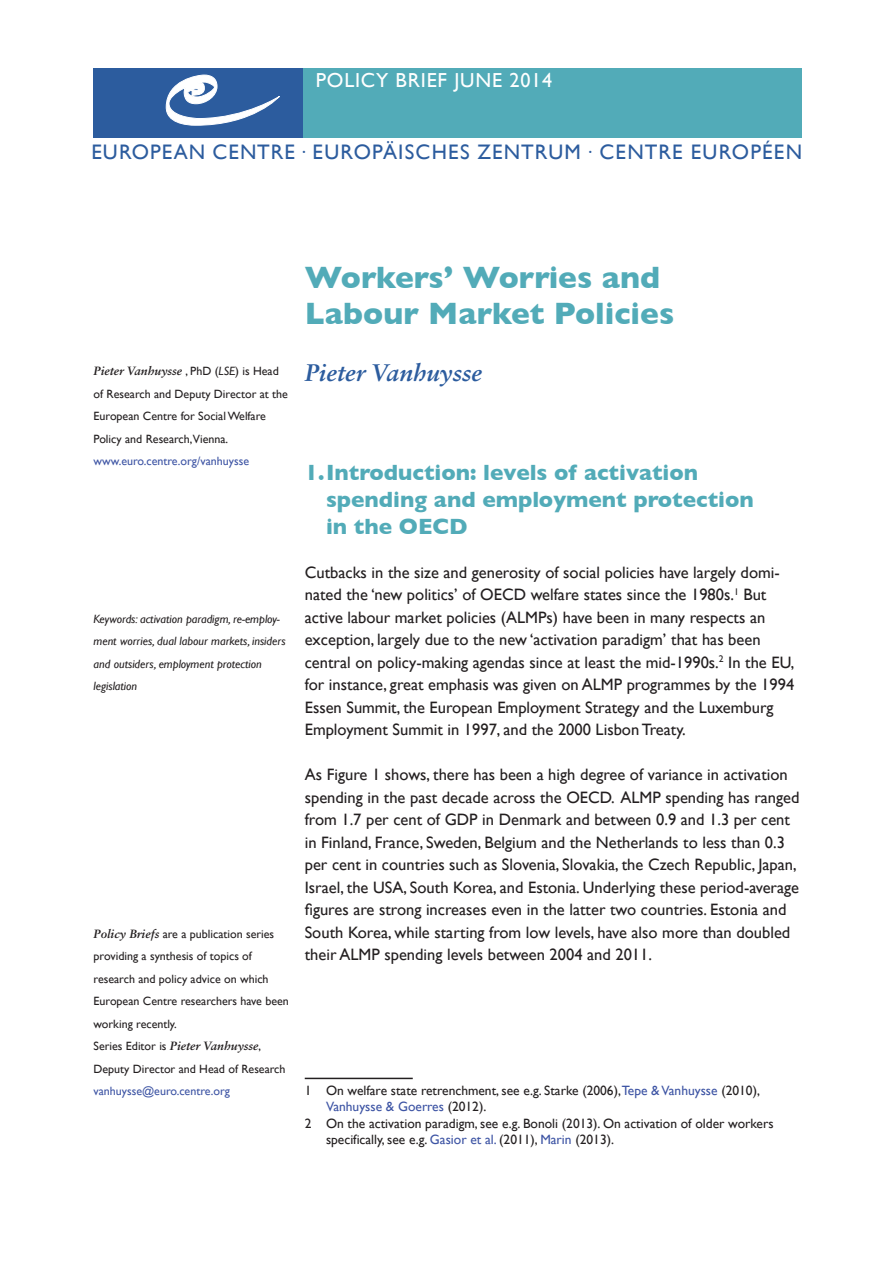
<style>
.page{position:relative;width:893px;height:1263px;background:#fff}
.page>*{position:absolute;margin:0;border:0;box-sizing:border-box;transform-origin:0 0}
.t1{font:700 31.5px/36px "Gill Sans";color:#52abb8}
.t2{font:italic 700 24px "Sabon";color:#2c5c9e}
.t3{font:700 22.5px/27px "Gill Sans";color:#52abb8}
.t4{font:21px "Gill Sans";letter-spacing:.05em;color:#2c5c9e}
.t5{font:20.25px "Gill Sans";letter-spacing:.04em;color:#fff}
.t6{font:16.5px/22.5px "Gill Sans";color:#231f20}
.t7{font:13.5px "Gill Sans";color:#231f20}
.t8{font:13.5px "Gill Sans";color:#3d54a4}
.t9{font:12px/22.5px "Gill Sans";color:#231f20}
.t10{font:italic 12px/22.5px "Gill Sans";color:#231f20}
.t11{font:12px "Gill Sans";color:#3d54a4}
.t12{font:italic 700 12px "Sabon";color:#231f20}
.s1{font-family:"Gill Sans";font-weight:400;font-style:normal}
.s2{font-family:"Gill Sans";font-weight:400}
.s3{font-family:"Sabon";font-weight:700;font-style:italic}
.s4{color:#3d54a4}
.s5{color:#231f20}
</style>
<div class="page">
<div style="left:94px;top:68px;width:209px;height:69px;background:#2c5c9e"></div>
<div style="left:303px;top:68px;width:499px;height:69px;background:#52abb8"></div>
<svg style="left:166px;top:75px;width:114px;height:51px"></svg>
<hr style="left:305px;top:1078px;width:108px;height:1px;background:#231f20">
<p class="t5" style="left:316px;top:69px;width:238px">Policy Brief june 2014</p>
<p class="t4" style="left:91px;top:140px;width:203px">European Centre</p>
<p class="t4" style="left:302px;top:140px;width:501px"><sup>•</sup> Europäisc hes Zentrum <sup>•</sup> Centre EuropÉen</p>
<p class="t12" style="left:94px;top:364px;width:187px">Pieter Vanhuysse <span class="s1">, PhD (</span><span class="s2">LSE</span><span class="s1">) is Head</span></p>
<p class="t9" style="left:94px;top:382px;width:196px">of Research and Deputy Director at the<br>European Centre for Social Welfare<br>Policy and Research,Vienna.</p>
<p class="t11" style="left:94px;top:454px;width:157px">www.euro.centre.org/vanhuysse</p>
<p class="t10" style="left:94px;top:607px;width:194px">Keywords: activation paradigm, re-employ&shy;ment worries, dual labour markets, insiders and outsiders, employment protection legislation</p>
<p class="t9" style="left:94px;top:922px;width:197px"><span class="s3">Policy Briefs</span> are a publication series providing a synthesis of topics of research and policy advice on which European Centre researchers have been working recently.<br>Series Editor is <span class="s3">Pieter Vanhuysse</span>, Deputy Director and Head of Research</p>
<p class="t11" style="left:94px;top:1084px;width:138px">vanhuysse@euro.centre.org</p>
<h1 class="t1" style="left:305px;top:259px;width:371px">Workers’ Worries and<br>Labour Market Policies</h1>
<h2 class="t2" style="left:305px;top:358px;width:179px">Pieter Vanhuysse</h2>
<h3 class="t3" style="left:326px;top:459px;width:429px;text-indent:-21px">1.Introduction: levels of activation spending and employment protection in the OECD</h3>
<p class="t6" style="left:305px;top:561px;width:476px">Cutbacks in the size and generosity of social policies have largely domi&shy;nated the ‘new politics’ of OECD welfare states since the 1980s.<sup>1</sup> But active labour market policies (ALMP</p>
<p class="t6" style="left:305px;top:606px;width:491px;text-indent:242px">s) have been in many respects an exception, largely due to the new ‘activation paradigm’ that has been central on policy-making agendas since at least the mid-1990s.<sup>2</sup> In the EU, for instance, great emphasis was given on ALMP</p>
<p class="t6" style="left:305px;top:673px;width:491px;text-indent:322px">programmes by the 1994<br>Essen Summit, the European Employment Strategy and the Luxemburg<br>Employment Summit in 1997, and the 2000 Lisbon Treaty.</p>
<p class="t6" style="left:305px;top:763px;width:485px">As Figure 1 shows, there has been a high degree of variance in activation spending in the past decade across the OECD. ALMP</p>
<p class="t6" style="left:305px;top:786px;width:496px;text-indent:361px">spending has ranged from 1.7 per cent of GDP in Denmark and between 0.9 and 1.3 per cent in Finland, France, Sweden, Belgium and the Netherlands to less than 0.3 per cent in countries such as Slovenia, Slovakia, the Czech Republic, Japan, Israel, the USA, South Korea, and Estonia. Underlying these period-average figures are strong increases even in the latter two countries. Estonia and South Korea, while starting from low levels, have also more than doubled their ALMP</p>
<p class="t6" style="left:384px;top:943px;width:269px">spending levels between 2004 and 2011.</p>
<p class="t7" style="left:305px;top:1082px;width:457px">1 O n welfare state retrenchment, see e.g. Starke (2006),<span class="s4">Tepe &amp; Vanhuysse</span> (2010),</p>
<p class="t8" style="left:326px;top:1099px;width:162px">Vanhuysse &amp; Goerres <span class="s5">(2012).</span></p>
<p class="t7" style="left:305px;top:1115px;width:470px">2 O n the activation paradigm, see e.g. Bonoli (2013). On activation of older workers</p>
<p class="t7" style="left:326px;top:1132px;width:290px">specifically, see e.g. <span class="s4">Gasior et al.</span> (2011), <span class="s4">Marin</span> (2013).</p>
</div>
